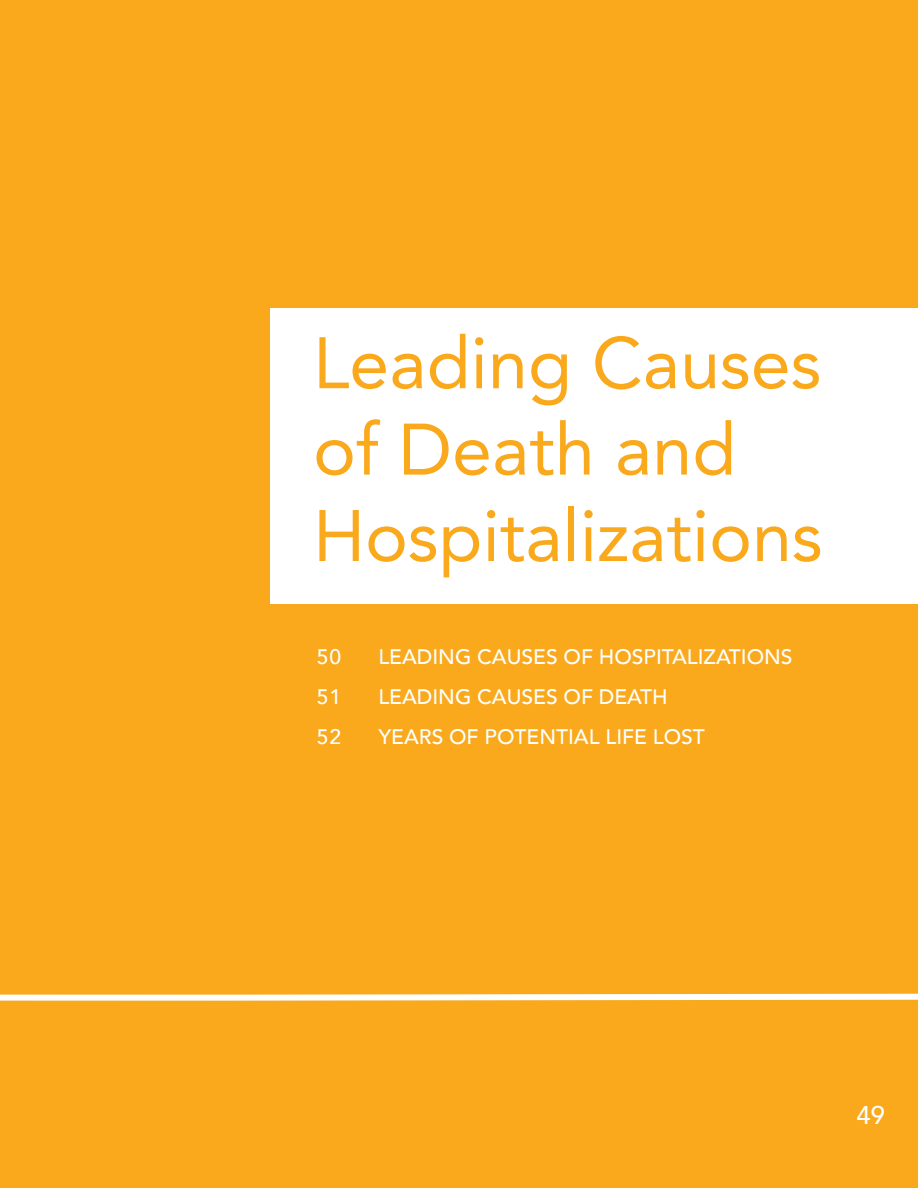
<style>
.page{position:relative;width:918px;height:1188px;background:#f9a91b}
.page>*{position:absolute;margin:0;border:0;box-sizing:border-box;transform-origin:0 0}
.Paragraph_Style_1{font:72px/86.4px "Avenir";color:#f9a91b}
.t1{font:500 25.5px "Avenir";color:#fff}
.Section_TOC_List{font:500 21px "Avenir";color:#fff}
.Section_TOC_Numbers{font:500 21px "Avenir";color:#fff}
</style>
<div class="page">
<svg style="left:0;top:993px;width:918px;height:8px;background:#fde9c5"></svg>
<div style="left:270px;top:308px;width:648px;height:295px;background:#fff"></div>
<p class="Paragraph_Style_1" style="left:313px;top:318px;width:511px">Leading Causes of Death and<br>Hospitalizations</p>
<p class="Section_TOC_Numbers" style="left:317px;top:639px;width:26px">50</p>
<p class="Section_TOC_Numbers" style="left:317px;top:679px;width:26px">51</p>
<p class="Section_TOC_Numbers" style="left:317px;top:719px;width:26px">52</p>
<p class="Section_TOC_List" style="left:378px;top:639px;width:416px">LEADING CAUSES OF HOSPITALIZATIONS</p>
<p class="Section_TOC_List" style="left:378px;top:679px;width:291px">LEADING CAUSES OF DEATH</p>
<p class="Section_TOC_List" style="left:378px;top:719px;width:328px">YEARS OF POTENTIAL LIFE LOST</p>
<p class="t1" style="left:856px;top:1093px;width:30px">49</p>
</div>
